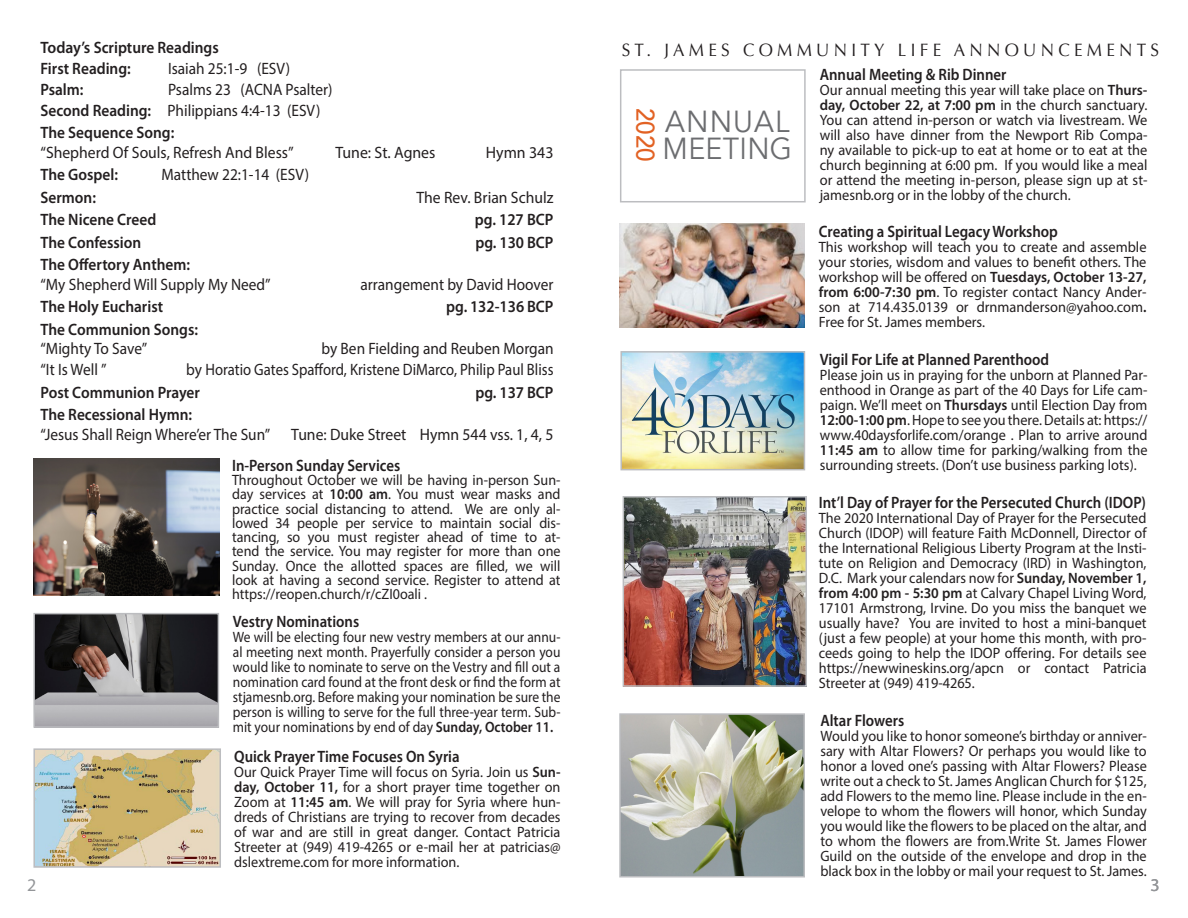
<style>
.page{position:relative;width:1188px;height:918px;background:#fff}
.page>*{position:absolute;margin:0;border:0;box-sizing:border-box;transform-origin:0 0}
.t1{font:30.45px "Avenir";letter-spacing:.01em;color:#6c6d70;scale:.94 1}
.t2{font:30.45px "Avenir";letter-spacing:.01em;color:#6c6d70;scale:.95 1}
.t3{font:500 25.5px "Avenir";color:#e26224;scale:.95 1}
.t4{font:18px "Optima";letter-spacing:.25em;color:#231f20;scale:.95 1}
.t5{font:18px "Myriad Pro";color:#939598}
.t6{font:16.5px "Myriad Pro";color:#231f20;scale:.93 1}
.t7{font:600 16.5px "Myriad Pro";color:#231f20;scale:.9 1}
.t8{font:600 16.5px "Myriad Pro";color:#231f20;scale:.93 1}
.t9{font:16.5px "Myriad Pro";color:#231f20;scale:.95 1}
.t10{font:600 16.5px "Myriad Pro";color:#231f20;scale:.95 1}
.t11{font:16.5px "Myriad Pro";color:#231f20;scale:.96 1}
.t12{font:15px/15px "Myriad Pro";color:#231f20;text-align:justify;scale:.95 1}
.t13{font:15px/15px "Myriad Pro";color:#231f20;text-align:justify;scale:.96 1}
.t14{font:15px/14.2px "Myriad Pro";color:#231f20;text-align:justify;scale:.94 1}
.t15{font:15px/15px "Myriad Pro";color:#231f20;text-align:justify;scale:.9 1}
.s1{font-weight:600}
</style>
<div class="page">
<img style="left:622px;top:716px;width:180px;height:159px">
<div style="left:619px;top:713px;width:186px;height:165px;border:2px solid #bcbdc0"></div>
<img style="left:36px;top:751px;width:182px;height:114px">
<div style="left:33px;top:748px;width:188px;height:120px;border:2px solid #bcbdc0"></div>
<img style="left:36px;top:616px;width:180px;height:109px">
<div style="left:33px;top:613px;width:186px;height:115px;border:2px solid #bcbdc0"></div>
<img style="left:34px;top:459px;width:185px;height:137px">
<img style="left:619px;top:224px;width:186px;height:103px">
<img style="left:626px;top:499px;width:178px;height:185px">
<div style="left:623px;top:496px;width:184px;height:191px;border:2px solid #bcbdc0"></div>
<div style="left:620px;top:69px;width:186px;height:133px;border:2px solid #bcbdc0"></div>
<img style="left:623px;top:354px;width:179px;height:113px">
<div style="left:620px;top:351px;width:185px;height:119px;border:2px solid #bcbdc0"></div>
<p class="t10" style="left:40px;top:37px;width:189px">Today’s Scripture Readings</p>
<p class="t8" style="left:40px;top:58px;width:99px">First Reading:</p>
<p class="t6" style="left:168px;top:58px;width:133px">Isaiah 25:1-9 (ESV)</p>
<p class="t8" style="left:40px;top:79px;width:48px">Psalm:</p>
<p class="t6" style="left:168px;top:79px;width:178px">Psalms 23 (ACNA Psalter)</p>
<p class="t6" style="left:40px;top:100px;width:302px"><span class="s1">Second Reading:</span> Philippians 4:4-13 (ESV)</p>
<p class="t8" style="left:40px;top:122px;width:145px">The Sequence Song:</p>
<p class="t9" style="left:40px;top:142px;width:268px">“Shepherd Of Souls, Refresh And Bless”</p>
<p class="t11" style="left:335px;top:142px;width:106px">Tune: St. Agnes</p>
<p class="t11" style="left:486px;top:142px;width:72px">Hymn 343</p>
<p class="t8" style="left:40px;top:164px;width:85px">The Gospel:</p>
<p class="t6" style="left:162px;top:165px;width:160px">Matthew 22:1-14 (ESV)</p>
<p class="t8" style="left:40px;top:187px;width:61px">Sermon:</p>
<p class="t9" style="left:417px;top:187px;width:146px">The Rev. Brian Schulz</p>
<p class="t8" style="left:40px;top:209px;width:126px">The Nicene Creed</p>
<p class="t8" style="left:475px;top:209px;width:86px">pg. 127 BCP</p>
<p class="t8" style="left:40px;top:232px;width:110px">The Confession</p>
<p class="t8" style="left:475px;top:232px;width:85px">pg. 130 BCP</p>
<p class="t8" style="left:40px;top:254px;width:162px">The Offertory Anthem:</p>
<p class="t6" style="left:40px;top:274px;width:249px">“My Shepherd Will Supply My Need”</p>
<p class="t6" style="left:360px;top:274px;width:209px">arrangement by David Hoover</p>
<p class="t8" style="left:40px;top:296px;width:133px">The Holy Eucharist</p>
<p class="t8" style="left:446px;top:296px;width:117px">pg. 132-136 BCP</p>
<p class="t8" style="left:40px;top:319px;width:171px">The Communion Songs:</p>
<p class="t6" style="left:40px;top:339px;width:116px">“Mighty To Save”</p>
<p class="t6" style="left:322px;top:339px;width:251px">by Ben Fielding and Reuben Morgan</p>
<p class="t6" style="left:40px;top:360px;width:73px">“It Is Well ”</p>
<p class="t6" style="left:186px;top:360px;width:396px">by Horatio Gates Spafford, Kristene DiMarco, Philip Paul Bliss</p>
<p class="t8" style="left:40px;top:382px;width:173px">Post Communion Prayer</p>
<p class="t8" style="left:475px;top:382px;width:85px">pg. 137 BCP</p>
<p class="t8" style="left:40px;top:404px;width:165px">The Recessional Hymn:</p>
<p class="t6" style="left:40px;top:424px;width:248px">“Jesus Shall Reign Where’er The Sun”</p>
<p class="t9" style="left:291px;top:424px;width:278px">Tune: Duke Street Hymn 544 vss. 1, 4, 5</p>
<p class="t4" style="left:622px;top:40px;width:567px">ST. JAMES COMMUNITY LIFE ANNOUNCEMENTS</p>
<p class="t7" style="left:820px;top:64px;width:209px">Annual Meeting &amp; Rib Dinner</p>
<p class="t13" style="left:820px;top:83px;width:343px">Our annual meeting this year will take place on <span class="s1">Thurs&shy;day, October 22, at 7:00 pm</span> in the church sanctuary.<br>You can attend in-person or watch via livestream. We will also have dinner from the Newport Rib Compa&shy;ny available to pick-up to eat at home or to eat at the church beginning at 6:00 pm. If you would like a meal or attend the meeting in-person, please sign up at st&shy;jamesnb.org or in the lobby of the church.</p>
<p class="t3" style="left:668px;top:108px;width:58px;rotate:90deg">2020</p>
<p class="t2" style="left:665px;top:103px;width:133px">ANNUAL</p>
<p class="t1" style="left:663px;top:130px;width:139px">MEETING</p>
<p class="t7" style="left:819px;top:221px;width:267px">Creating a Spiritual Legacy Workshop</p>
<p class="t13" style="left:819px;top:239px;width:343px">This workshop will teach you to create and assemble your stories, wisdom and values to benefit others. The workshop will be offered on <span class="s1">Tuesdays, October 13-27, from 6:00-7:30 pm</span>. To register contact Nancy Ander&shy;son at 714.435.0139 or drnmanderson@yahoo.com<span class="s1">.<br></span>Free for St. James members.</p>
<p class="t7" style="left:820px;top:349px;width:256px">Vigil For Life at Planned Parenthood</p>
<p class="t12" style="left:820px;top:367px;width:346px">Please join us in praying for the unborn at Planned Par&shy;enthood in Orange as part of the 40 Days for Life cam&shy;paign. We’ll meet on <span class="s1">Thursdays</span> until Election Day from <span class="s1">12:00-1:00 pm</span>. Hope to see you there. Details at: https:// www.40daysforlife.com/orange . Plan to arrive around <span class="s1">11:45 am</span> to allow time for parking/walking from the surrounding streets. (Don’t use business parking lots).</p>
<p class="t7" style="left:232px;top:455px;width:188px">In-Person Sunday Services</p>
<p class="t14" style="left:232px;top:473px;width:351px">Throughout October we will be having in-person Sun&shy;day services at <span class="s1">10:00 am</span>. You must wear masks and practice social distancing to attend. We are only al&shy;lowed 34 people per service to maintain social dis&shy;tancing, so you must register ahead of time to at&shy;tend the service. You may register for more than one Sunday. Once the allotted spaces are filled, we will look at having a second service. Register to attend at https://reopen.church/r/cZI0oali .</p>
<p class="t7" style="left:819px;top:492px;width:365px">Int’l Day of Prayer for the Persecuted Church (IDOP)</p>
<p class="t12" style="left:819px;top:511px;width:346px">The 2020 International Day of Prayer for the Persecuted Church (IDOP) will feature Faith McDonnell, Director of the International Religious Liberty Program at the Insti&shy;tute on Religion and Democracy (IRD) in Washington, D.C. Mark your calendars now for <span class="s1">Sunday, November 1, from 4:00 pm - 5:30 pm</span> at Calvary Chapel Living Word, 17101 Armstrong, Irvine. Do you miss the banquet we usually have? You are invited to host a mini-banquet (just a few people) at your home this month, with pro&shy;ceeds going to help the IDOP offering. For details see https://newwineskins.org/apcn or contact Patricia Streeter at (949) 419-4265.</p>
<p class="t7" style="left:233px;top:611px;width:142px">Vestry Nominations</p>
<p class="t15" style="left:233px;top:629px;width:366px">We will be electing four new vestry members at our annu&shy;al meeting next month. Prayerfully consider a person you would like to nominate to serve on the Vestry and fill out a nomination card found at the front desk or find the form at stjamesnb.org. Before making your nomination be sure the person is willing to serve for the full three-year term. Sub&shy;mit your nominations by end of day <span class="s1">Sunday, October 11.</span></p>
<p class="t7" style="left:820px;top:710px;width:95px">Altar Flowers</p>
<p class="t12" style="left:820px;top:728px;width:345px">Would you like to honor someone’s birthday or anniver&shy;sary with Altar Flowers? Or perhaps you would like to honor a loved one’s passing with Altar Flowers? Please write out a check to St. James Anglican Church for $125, add Flowers to the memo line. Please include in the en&shy;velope to whom the flowers will honor, which Sunday you would like the flowers to be placed on the altar, and to whom the flowers are from.Write St. James Flower Guild on the outside of the envelope and drop in the black box in the lobby or mail your request to St. James.</p>
<p class="t7" style="left:234px;top:746px;width:252px">Quick Prayer Time Focuses On Syria</p>
<p class="t12" style="left:234px;top:764px;width:345px">Our Quick Prayer Time will focus on Syria. Join us <span class="s1">Sun&shy;day, October 11,</span> for a short prayer time together on Zoom at <span class="s1">11:45 am</span>. We will pray for Syria where hun&shy;dreds of Christians are trying to recover from decades of war and are still in great danger. Contact Patricia Streeter at (949) 419-4265 or e-mail her at patricias@ dslextreme.com for more information.</p>
<p class="t5" style="left:27px;top:874px;width:11px">2</p>
<p class="t5" style="left:1150px;top:874px;width:11px">3</p>
</div>
